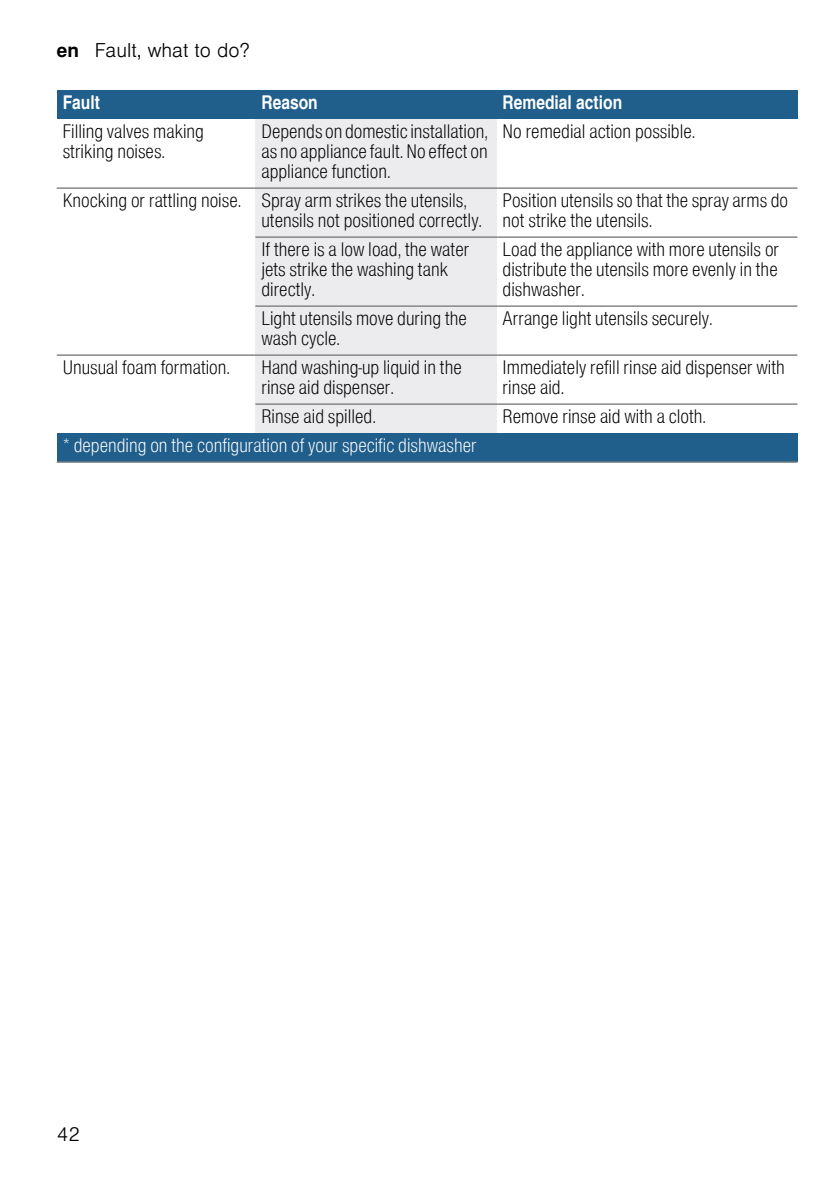
<style>
.page{position:relative;width:840px;height:1190px;background:#fff}
.page>*{position:absolute;margin:0;border:0;box-sizing:border-box;transform-origin:0 0}
.t1{font:19px/20px "Nimbus San L Lig Con";color:#000}
.t2{font:19px "Nimbus San L Lig Con";color:#fff}
.t3{font:19px "Nimbus San L Bol Con";color:#fff}
.t4{font:300 19px "Nimbus San L";color:#000}
.s1{font-weight:700}
</style>
<div class="page">
<div style="left:255px;top:119px;width:241px;height:69px;background:#ececee"></div>
<div style="left:255px;top:188px;width:241px;height:49px;background:#ececee"></div>
<div style="left:255px;top:237px;width:241px;height:69px;background:#ececee"></div>
<div style="left:255px;top:306px;width:241px;height:49px;background:#ececee"></div>
<div style="left:255px;top:355px;width:241px;height:49px;background:#ececee"></div>
<div style="left:255px;top:404px;width:241px;height:29px;background:#ececee"></div>
<div style="left:57px;top:90px;width:198px;height:29px;background:#205e8b"></div>
<div style="left:255px;top:90px;width:241px;height:29px;background:#205e8b"></div>
<div style="left:496px;top:90px;width:301px;height:29px;background:#205e8b"></div>
<div style="left:57px;top:433px;width:740px;height:29px;background:#205e8b"></div>
<hr style="left:57px;top:187px;width:740px;height:2px;background:#808285">
<hr style="left:255px;top:236px;width:542px;height:2px;background:#808285">
<hr style="left:255px;top:305px;width:542px;height:2px;background:#808285">
<hr style="left:57px;top:354px;width:740px;height:2px;background:#808285">
<hr style="left:255px;top:403px;width:542px;height:2px;background:#808285">
<hr style="left:57px;top:461px;width:740px;height:2px;background:#808285">
<p class="t4" style="left:57px;top:38px;width:194px"><span class="s1">en</span> Fault, what to do?</p>
<p class="t3" style="left:63px;top:90px;width:39px">Fault</p>
<p class="t3" style="left:261px;top:90px;width:58px">Reason</p>
<p class="t3" style="left:502px;top:90px;width:121px">Remedial action</p>
<p class="t1" style="left:63px;top:120px;width:143px">Filling valves making striking noises.</p>
<p class="t1" style="left:261px;top:120px;width:228px;text-align:justify">Depends on domestic installation, as no appliance fault. No effect on appliance function.</p>
<p class="t1" style="left:502px;top:120px;width:194px">No remedial action possible.</p>
<p class="t1" style="left:261px;top:189px;width:222px;text-indent:-198px">Knocking or rattling noise. Spray arm strikes the utensils, utensils not positioned correctly.</p>
<p class="t1" style="left:502px;top:189px;width:287px">Position utensils so that the spray arms do not strike the utensils.</p>
<p class="t1" style="left:261px;top:238px;width:209px">If there is a low load, the water jets strike the washing tank directly.</p>
<p class="t1" style="left:502px;top:238px;width:278px;text-align:justify">Load the appliance with more utensils or distribute the utensils more evenly in the dishwasher.</p>
<p class="t1" style="left:261px;top:307px;width:207px">Light utensils move during the wash cycle.</p>
<p class="t1" style="left:502px;top:307px;width:211px">Arrange light utensils securely.</p>
<p class="t1" style="left:63px;top:356px;width:169px">Unusual foam formation.</p>
<p class="t1" style="left:261px;top:356px;width:202px">Hand washing-up liquid in the rinse aid dispenser.</p>
<p class="t1" style="left:502px;top:356px;width:284px">Immediately refill rinse aid dispenser with rinse aid.</p>
<p class="t1" style="left:261px;top:405px;width:116px">Rinse aid spilled.</p>
<p class="t1" style="left:502px;top:405px;width:205px">Remove rinse aid with a cloth.</p>
<p class="t2" style="left:63px;top:433px;width:415px">* depending on the configuration of your specific dishwasher</p>
<p class="t4" style="left:57px;top:1121px;width:25px">42</p>
</div>
